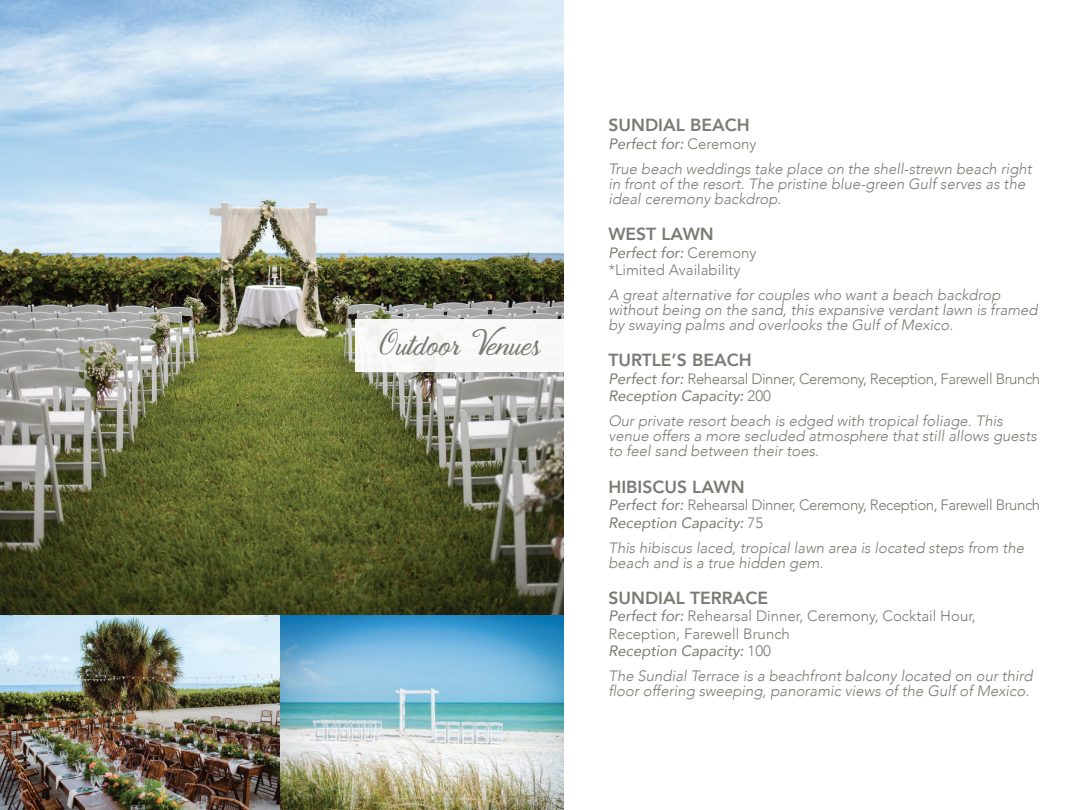
<style>
.page{position:relative;width:1080px;height:810px;background:#fff}
.page>*{position:absolute;margin:0;border:0;box-sizing:border-box;transform-origin:0 0}
.t1{font:28.75px "Enyssala";color:#7b7b74}
.t2{font:800 17.5px "Avenir";color:#7b7b74}
.t3{font:italic 300 15px/15px "Avenir";color:#7b7b74}
.t4{font:300 15px/17.5px "Avenir";letter-spacing:-.03em;color:#7b7b74}
.t5{font:300 15px/17.5px "Avenir";color:#7b7b74}
.s1{font-weight:400}
.s2{font-style:normal}
.s3{font-weight:400;font-style:italic}
</style>
<div class="page">
<img style="left:0;top:0;width:563px;height:810px">
<img style="left:280px;top:616px;width:283px;height:194px">
<div style="left:355px;top:319px;width:208px;height:52px;background:#f8f8f8"></div>
<h1 class="t1" style="left:379px;top:327px;width:165px">Outdoor Venues</h1>
<p class="t2" style="left:608px;top:115px;width:143px">SUNDIAL BEACH</p>
<p class="t3" style="left:608px;top:132px;width:425px;line-height:25px"><span class="s1">Perfect for:</span> <span class="s2">Ceremony<br></span>True beach weddings take place on the shell-strewn beach right</p>
<p class="t3" style="left:608px;top:177px;width:418px">in front of the resort. The pristine blue-green Gulf serves as the ideal ceremony backdrop.</p>
<p class="t2" style="left:608px;top:224px;width:107px">WEST LAWN</p>
<p class="t5" style="left:608px;top:245px;width:150px"><span class="s3">Perfect for:</span> Ceremony *Limited Availability</p>
<p class="t3" style="left:608px;top:289px;width:431px">A great alternative for couples who want a beach backdrop without being on the sand, this expansive verdant lawn is framed by swaying palms and overlooks the Gulf of Mexico.</p>
<p class="t2" style="left:608px;top:350px;width:145px">TURTLE’S BEACH</p>
<p class="t4" style="left:608px;top:371px;width:433px"><span class="s3">Perfect for:</span> Rehearsal Dinner, Ceremony, Reception, Farewell Brunch<br><span class="s3">Reception Capacity:</span> 200</p>
<p class="t3" style="left:608px;top:415px;width:430px">Our private resort beach is edged with tropical foliage. This venue offers a more secluded atmosphere that still allows guests to feel sand between their toes.</p>
<p class="t2" style="left:608px;top:476px;width:138px">HIBISCUS LAWN</p>
<p class="t4" style="left:608px;top:497px;width:433px"><span class="s3">Perfect for:</span> Rehearsal Dinner, Ceremony, Reception, Farewell Brunch<br><span class="s3">Reception Capacity:</span> 75</p>
<p class="t3" style="left:608px;top:541px;width:417px">This hibiscus laced, tropical lawn area is located steps from the beach and is a true hidden gem.</p>
<p class="t2" style="left:608px;top:587px;width:161px">SUNDIAL TERRACE</p>
<p class="t5" style="left:608px;top:609px;width:369px"><span class="s3">Perfect for:</span> Rehearsal Dinner, Ceremony, Cocktail Hour,<br>Reception, Farewell Brunch<br><span class="s3">Reception Capacity:</span> 100</p>
<p class="t3" style="left:608px;top:670px;width:426px">The Sundial Terrace is a beachfront balcony located on our third floor offering sweeping, panoramic views of the Gulf of Mexico.</p>
</div>
